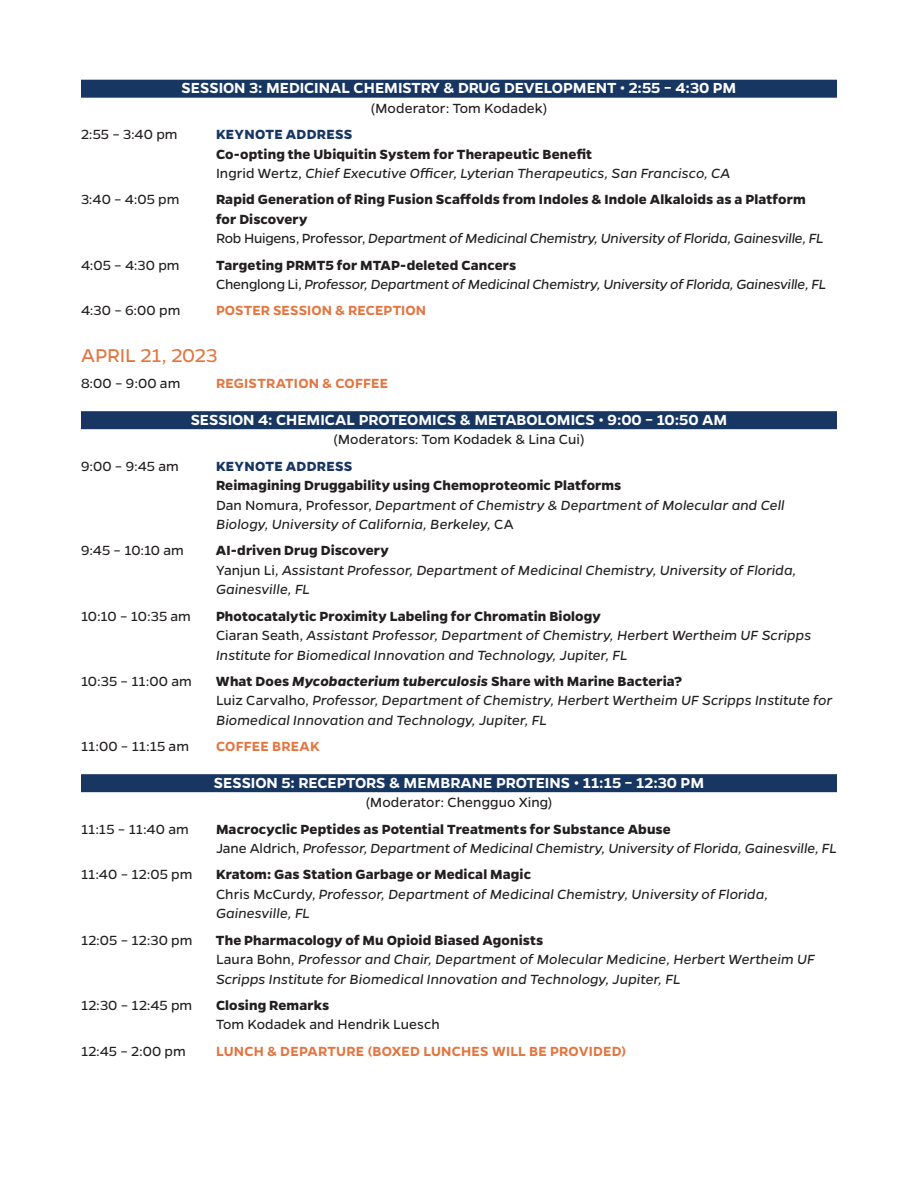
<style>
.page{position:relative;width:918px;height:1188px;background:#fff}
.page>*{position:absolute;margin:0;border:0;box-sizing:border-box;transform-origin:0 0}
.Date{font:21px "Gentona";color:#e47540}
.event{font:600 16.5px "Gentona";letter-spacing:-.005em;color:#fff}
.Date-2{font:italic 15px/19.5px "Gentona";letter-spacing:.005em;color:#231f20}
.Date-3{font:700 15px/19.5px "Gentona";letter-spacing:.01em;color:#231f20}
.Date-4{font:15px "Gentona";letter-spacing:.005em;color:#231f20}
.Date-5{font:italic 15px "Gentona";letter-spacing:-.015em;color:#231f20}
.Date-6{font:600 15px "Gentona";letter-spacing:.015em;color:#e47540}
.Date-7{font:700 15px "Gentona";letter-spacing:.02em;color:#173662}
.s1{font-style:normal}
.s2{font-style:italic}
</style>
<div class="page">
<div style="left:81px;top:80px;width:756px;height:18px;background:#173662"></div>
<div style="left:81px;top:411px;width:756px;height:18px;background:#173662"></div>
<div style="left:81px;top:774px;width:756px;height:18px;background:#173662"></div>
<p class="event" style="left:182px;top:79px;width:556px">SESSION 3: MEDICINAL CHEMISTRY &amp; DRUG DEVELOPMENT • 2:55 – 4:30 PM</p>
<p class="Date-4" style="left:371px;top:100px;width:178px">(Moderator: Tom Kodadek)</p>
<p class="Date-4" style="left:81px;top:126px;width:98px">2:55 – 3:40 pm</p>
<p class="Date-7" style="left:216px;top:126px;width:138px">KEYNOTE ADDRESS</p>
<p class="Date-3" style="left:216px;top:144px;width:378px">Co-opting the Ubiquitin System for Therapeutic Benefit</p>
<p class="Date-2" style="left:216px;top:163px;width:516px"><span class="s1">Ingrid Wertz,</span> Chief Executive Officer, Lyterian Therapeutics, San Francisco, CA</p>
<p class="Date-4" style="left:81px;top:191px;width:100px">3:40 – 4:05 pm</p>
<p class="Date-3" style="left:216px;top:190px;width:591px">Rapid Generation of Ring Fusion Scaffolds from Indoles &amp; Indole Alkaloids as a Platform for Discovery</p>
<p class="Date-5" style="left:216px;top:230px;width:609px"><span class="s1">Rob Huigens, Professor,</span> Department of Medicinal Chemistry, University of Florida, Gainesville, FL</p>
<p class="Date-4" style="left:81px;top:256px;width:100px">4:05 – 4:30 pm</p>
<p class="Date-3" style="left:216px;top:255px;width:302px">Targeting PRMT5 for MTAP-deleted Cancers</p>
<p class="Date-5" style="left:216px;top:276px;width:612px"><span class="s1">Chenglong Li,</span> Professor, Department of Medicinal Chemistry, University of Florida, Gainesville, FL</p>
<p class="Date-4" style="left:81px;top:302px;width:101px">4:30 – 6:00 pm</p>
<p class="Date-6" style="left:216px;top:302px;width:212px">POSTER SESSION &amp; RECEPTION</p>
<p class="Date" style="left:81px;top:344px;width:138px">APRIL 21, 2023</p>
<p class="Date-4" style="left:81px;top:375px;width:101px">8:00 – 9:00 am</p>
<p class="Date-6" style="left:216px;top:375px;width:174px">REGISTRATION &amp; COFFEE</p>
<p class="event" style="left:191px;top:410px;width:538px">SESSION 4: CHEMICAL PROTEOMICS &amp; METABOLOMICS • 9:00 – 10:50 AM</p>
<p class="Date-4" style="left:333px;top:431px;width:253px">(Moderators: Tom Kodadek &amp; Lina Cui)</p>
<p class="Date-4" style="left:81px;top:458px;width:99px">9:00 – 9:45 am</p>
<p class="Date-7" style="left:216px;top:457px;width:138px">KEYNOTE ADDRESS</p>
<p class="Date-3" style="left:216px;top:475px;width:407px">Reimagining Druggability using Chemoproteomic Platforms</p>
<p class="Date-2" style="left:216px;top:495px;width:570px"><span class="s1">Dan Nomura, Professor,</span> Department of Chemistry &amp; Department of Molecular and Cell<br>Biology, University of California, Berkeley, <span class="s1">CA</span></p>
<p class="Date-4" style="left:81px;top:542px;width:105px">9:45 – 10:10 am</p>
<p class="Date-3" style="left:216px;top:541px;width:174px">AI-driven Drug Discovery</p>
<p class="Date-2" style="left:216px;top:560px;width:582px"><span class="s1">Yanjun Li,</span> Assistant Professor, Department of Medicinal Chemistry, University of Florida,<br>Gainesville, FL</p>
<p class="Date-4" style="left:81px;top:608px;width:111px">10:10 – 10:35 am</p>
<p class="Date-3" style="left:216px;top:606px;width:386px">Photocatalytic Proximity Labeling for Chromatin Biology</p>
<p class="Date-2" style="left:216px;top:625px;width:597px"><span class="s1">Ciaran Seath,</span> Assistant Professor, Department of Chemistry, Herbert Wertheim UF Scripps<br>Institute for Biomedical Innovation and Technology, Jupiter, FL</p>
<p class="Date-4" style="left:81px;top:673px;width:112px">10:35 – 11:00 am</p>
<p class="Date-3" style="left:216px;top:671px;width:468px">What Does <span class="s2">Mycobacterium tuberculosis</span> Share with Marine Bacteria?</p>
<p class="Date-2" style="left:216px;top:691px;width:618px"><span class="s1">Luiz Carvalho,</span> Professor, Department of Chemistry, Herbert Wertheim UF Scripps Institute for<br>Biomedical Innovation and Technology, Jupiter, FL</p>
<p class="Date-4" style="left:81px;top:738px;width:110px">11:00 – 11:15 am</p>
<p class="Date-6" style="left:216px;top:738px;width:105px">COFFEE BREAK</p>
<p class="event" style="left:214px;top:773px;width:492px">SESSION 5: RECEPTORS &amp; MEMBRANE PROTEINS • 11:15 – 12:30 PM</p>
<p class="Date-4" style="left:365px;top:794px;width:189px">(Moderator: Chengguo Xing)</p>
<p class="Date-4" style="left:81px;top:820px;width:109px">11:15 – 11:40 am</p>
<p class="Date-3" style="left:216px;top:819px;width:456px">Macrocyclic Peptides as Potential Treatments for Substance Abuse</p>
<p class="Date-2" style="left:216px;top:838px;width:622px"><span class="s1">Jane Aldrich,</span> Professor, Department of Medicinal Chemistry, University of Florida, Gainesville, FL</p>
<p class="Date-4" style="left:81px;top:866px;width:113px">11:40 – 12:05 pm</p>
<p class="Date-3" style="left:216px;top:865px;width:317px">Kratom: Gas Station Garbage or Medical Magic</p>
<p class="Date-2" style="left:216px;top:884px;width:554px"><span class="s1">Chris McCurdy,</span> Professor, Department of Medicinal Chemistry, University of Florida,<br>Gainesville, FL</p>
<p class="Date-4" style="left:81px;top:932px;width:113px">12:05 – 12:30 pm</p>
<p class="Date-3" style="left:216px;top:930px;width:329px">The Pharmacology of Mu Opioid Biased Agonists</p>
<p class="Date-2" style="left:216px;top:949px;width:600px"><span class="s1">Laura Bohn,</span> Professor and Chair, Department of Molecular Medicine, Herbert Wertheim UF<br>Scripps Institute for Biomedical Innovation and Technology, Jupiter, FL</p>
<p class="Date-4" style="left:81px;top:997px;width:113px">12:30 – 12:45 pm</p>
<p class="Date-3" style="left:216px;top:995px;width:115px">Closing Remarks</p>
<p class="Date-4" style="left:216px;top:1016px;width:225px">Tom Kodadek and Hendrik Luesch</p>
<p class="Date-4" style="left:81px;top:1042px;width:106px">12:45 – 2:00 pm</p>
<p class="Date-6" style="left:216px;top:1042px;width:412px">LUNCH &amp; DEPARTURE (BOXED LUNCHES WILL BE PROVIDED)</p>
</div>
